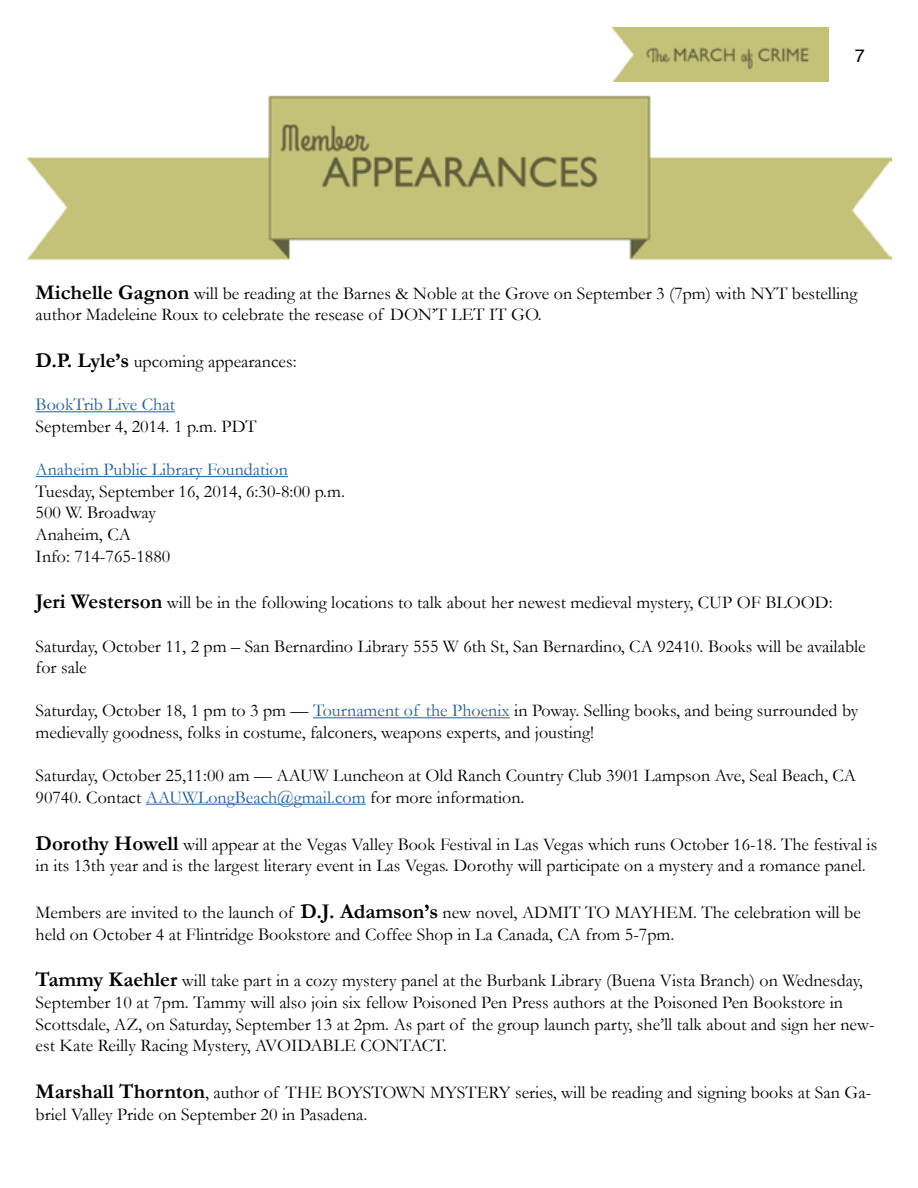
<style>
.page{position:relative;width:918px;height:1188px;background:#fff}
.page>*{position:absolute;margin:0;border:0;box-sizing:border-box;transform-origin:0 0}
.t1{font:18px/21.6px "Garamond";color:#000}
.t2{font:18px "Garamond";color:#215e9e}
.t3{font:18px "Helvetica";color:#000}
.s1{font-weight:700;font-size:21px}
.s2{color:#215e9e}
</style>
<div class="page">
<img style="left:612px;top:28px;width:216px;height:54px">
<img style="left:28px;top:95px;width:864px;height:166px">
<hr style="left:36px;top:411px;width:139px;height:1px;background:#215e9e">
<hr style="left:36px;top:476px;width:252px;height:1px;background:#215e9e">
<hr style="left:313px;top:717px;width:197px;height:1px;background:#215e9e">
<hr style="left:146px;top:804px;width:220px;height:1px;background:#215e9e">
<p class="t3" style="left:855px;top:41px;width:12px">7</p>
<p class="t1" style="left:36px;top:282px;width:823px"><span class="s1">Michelle Gagnon</span> will be reading at the Barnes &amp; Noble at the Grove on September 3 (7pm) with NYT bestelling author Madeleine Roux to celebrate the resease of DON’T LET IT GO.</p>
<p class="t1" style="left:36px;top:351px;width:262px"><span class="s1">D.P. Lyle’s</span> upcoming appearances:</p>
<p class="t2" style="left:36px;top:394px;width:141px">BookTrib Live Chat</p>
<p class="t1" style="left:36px;top:415px;width:223px">September 4, 2014. 1 p.m. PDT</p>
<p class="t2" style="left:36px;top:459px;width:254px">Anaheim Public Library Foundation</p>
<p class="t1" style="left:36px;top:480px;width:311px">Tuesday, September 16, 2014, 6:30-8:00 p.m.<br>500 W. Broadway<br>Anaheim, CA<br>Info: 714-765-1880</p>
<p class="t1" style="left:36px;top:592px;width:799px"><span class="s1">Jeri Westerson</span> will be in the following locations to talk about her newest medieval mystery, CUP OF BLOOD:</p>
<p class="t1" style="left:36px;top:635px;width:832px">Saturday, October 11, 2 pm – San Bernardino Library 555 W 6th St, San Bernardino, CA 92410. Books will be available for sale</p>
<p class="t1" style="left:36px;top:700px;width:824px">Saturday, October 18, 1 pm to 3 pm — <span class="s2">Tournament of the Phoenix</span> in Poway. Selling books, and being surrounded by medievally goodness, folks in costume, falconers, weapons experts, and jousting!</p>
<p class="t1" style="left:36px;top:765px;width:822px">Saturday, October 25,11:00 am — AAUW Luncheon at Old Ranch Country Club 3901 Lampson Ave, Seal Beach, CA<br>90740. Contact <span class="s2">AAUWLongBeach@gmail.com</span> for more information.</p>
<p class="t1" style="left:36px;top:833px;width:843px"><span class="s1">Dorothy Howell</span> will appear at the Vegas Valley Book Festival in Las Vegas which runs October 16-18. The festival is in its 13th year and is the largest literary event in Las Vegas. Dorothy will participate on a mystery and a romance panel.</p>
<p class="t1" style="left:36px;top:901px;width:827px">Members are invited to the launch of <span class="s1">D.J. Adamson’s</span> new novel, ADMIT TO MAYHEM. The celebration will be held on October 4 at Flintridge Bookstore and Coffee Shop in La Canada, CA from 5-7pm.</p>
<p class="t1" style="left:36px;top:970px;width:841px"><span class="s1">Tammy Kaehler</span> will take part in a cozy mystery panel at the Burbank Library (Buena Vista Branch) on Wednesday, September 10 at 7pm. Tammy will also join six fellow Poisoned Pen Press authors at the Poisoned Pen Bookstore in Scottsdale, AZ, on Saturday, September 13 at 2pm. As part of the group launch party, she’ll talk about and sign her new&shy;est Kate Reilly Racing Mystery, AVOIDABLE CONTACT.</p>
<p class="t1" style="left:36px;top:1081px;width:837px"><span class="s1">Marshall Thornton</span>, author of THE BOYSTOWN MYSTERY series, will be reading and signing books at San Ga&shy;briel Valley Pride on September 20 in Pasadena.</p>
</div>
